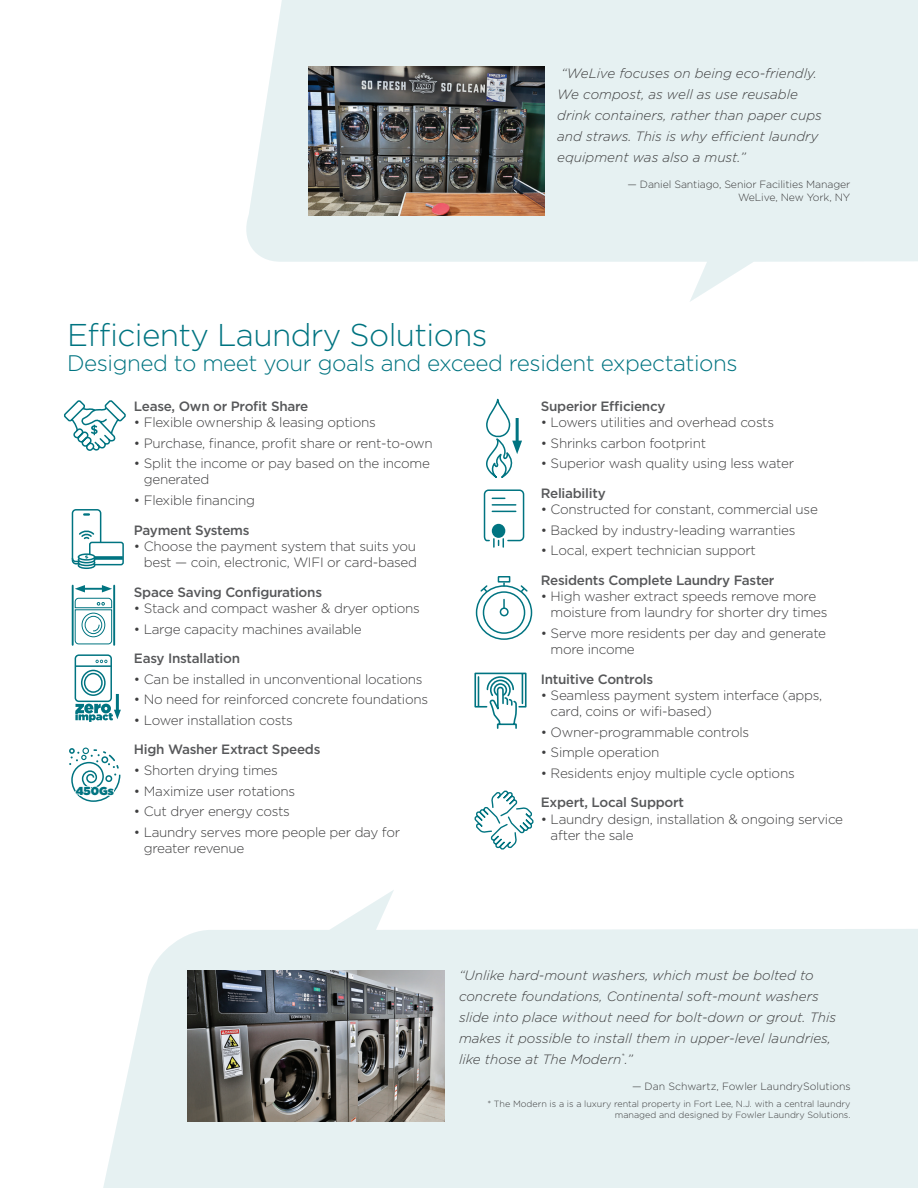
<style>
.page{position:relative;width:918px;height:1188px;background:#fff}
.page>*{position:absolute;margin:0;border:0;box-sizing:border-box;transform-origin:0 0}
.Title_1{font:300 31.5px "Gotham";letter-spacing:-.02em;color:#007481}
.Title_1-2{font:300 22.5px "Gotham";letter-spacing:-.02em;color:#007481}
.t1{font:300 13.5px/16.2px "Gotham";letter-spacing:-.02em;color:#3e3e3f}
.t2{font:italic 300 13.5px/21px "Gotham";color:#3e3e3f}
.t3{font:500 13.5px "Gotham";letter-spacing:-.02em;color:#57585a}
.t4{font:900 11.55px "Gotham";color:#007481}
.t5{font:300 10.5px "Gotham";letter-spacing:-.01em;color:#3e3e3f}
.t6{font:300 9px/10.8px "Gotham";color:#3e3e3f;text-align:right}
</style>
<div class="page">
<svg style="left:103px;top:890px;width:815px;height:298px;fill:#e6f1f2"></svg>
<svg style="left:246px;top:0;width:672px;height:302px;fill:#e6f1f2"></svg>
<svg style="left:474px;top:790px;width:60px;height:60px"></svg>
<hr style="left:72px;top:586px;width:2px;height:59px;background:#007481">
<hr style="left:113px;top:586px;width:2px;height:59px;background:#007481">
<svg style="left:74px;top:585px;width:39px;height:60px"></svg>
<svg style="left:474px;top:398px;width:55px;height:331px"></svg>
<svg style="left:64px;top:400px;width:62px;height:51px"></svg>
<div style="left:72px;top:509px;width:29px;height:56px;border:2px solid #007481;border-radius:4px"></div>
<svg style="left:79px;top:530px;width:16px;height:10px"></svg>
<svg style="left:84px;top:513px;width:5px;height:3px"></svg>
<div style="left:90px;top:542px;width:33px;height:23px;background:#fff;border-radius:2px"></div>
<div style="left:89px;top:542px;width:35px;height:23px;border:2px solid #007481;border-radius:2px"></div>
<svg style="left:99px;top:556px;width:24px;height:4px"></svg>
<div style="left:78px;top:563px;width:17px;height:5px;background:#59a4ad;border-radius:50%"></div>
<div style="left:78px;top:562px;width:17px;height:7px;border:2px solid #007481;border-radius:50%"></div>
<div style="left:78px;top:559px;width:17px;height:7px;border:2px solid #007481;border-radius:50%"></div>
<div style="left:78px;top:553px;width:17px;height:8px;border:2px solid #007481;border-radius:50%"></div>
<svg style="left:71px;top:555px;width:28px;height:8px"></svg>
<img style="left:188px;top:970px;width:256px;height:151px">
<img style="left:308px;top:67px;width:236px;height:148px">
<svg style="left:69px;top:748px;width:52px;height:54px"></svg>
<hr style="left:116px;top:694px;width:3px;height:17px;background:#007481">
<svg style="left:75px;top:704px;width:46px;height:18px"></svg>
<div style="left:81px;top:670px;width:25px;height:26px;border:2px solid #007481;border-radius:50%"></div>
<div style="left:84px;top:673px;width:19px;height:20px;border:2px solid #007481;border-radius:50%"></div>
<svg style="left:96px;top:660px;width:11px;height:3px"></svg>
<div style="left:75px;top:654px;width:37px;height:48px;border:2px solid #007481;border-radius:4px"></div>
<hr style="left:75px;top:665px;width:36px;height:2px;background:#007481">
<p class="t2" style="left:557px;top:63px;width:266px;text-indent:4px">“WeLive focuses on being eco-friendly.<br>We compost, as well as use reusable drink containers, rather than paper cups and straws. This is why efficient laundry equipment was also a must.”</p>
<p class="t5" style="left:628px;top:178px;width:224px">— Daniel Santiago, Senior Facilities Manager</p>
<p class="t5" style="left:738px;top:191px;width:114px">WeLive, New York, NY</p>
<p class="Title_1" style="left:67px;top:315px;width:422px">Efficienty Laundry Solutions</p>
<p class="Title_1-2" style="left:67px;top:349px;width:672px">Designed to meet your goals and exceed resident expectations</p>
<p class="t3" style="left:134px;top:397px;width:176px">Lease, Own or Profit Share</p>
<p class="t1" style="left:134px;top:414px;width:243px">• Flexible ownership &amp; leasing options</p>
<p class="t1" style="left:134px;top:435px;width:300px">• Purchase, finance, profit share or rent-to-own</p>
<p class="t1" style="left:144px;top:455px;width:288px;text-indent:-10px">• Split the income or pay based on the income generated</p>
<p class="t1" style="left:134px;top:492px;width:123px">• Flexible financing</p>
<p class="t3" style="left:134px;top:521px;width:117px">Payment Systems</p>
<p class="t1" style="left:134px;top:538px;width:285px;text-align:right">• Choose the payment system that suits you best — coin, electronic, WIFI or card-based</p>
<p class="t3" style="left:134px;top:583px;width:190px">Space Saving Configurations</p>
<p class="t1" style="left:134px;top:600px;width:288px">• Stack and compact washer &amp; dryer options</p>
<p class="t1" style="left:134px;top:620px;width:229px">• Large capacity machines available</p>
<p class="t3" style="left:134px;top:650px;width:108px">Easy Installation</p>
<p class="t1" style="left:134px;top:670px;width:290px">• Can be installed in unconventional locations</p>
<p class="t1" style="left:134px;top:691px;width:296px">• No need for reinforced concrete foundations</p>
<p class="t1" style="left:134px;top:712px;width:161px">• Lower installation costs</p>
<p class="t3" style="left:134px;top:741px;width:188px">High Washer Extract Speeds</p>
<p class="t1" style="left:134px;top:762px;width:146px">• Shorten drying times</p>
<p class="t1" style="left:134px;top:782px;width:163px">• Maximize user rotations</p>
<p class="t1" style="left:134px;top:803px;width:157px">• Cut dryer energy costs</p>
<p class="t1" style="left:144px;top:823px;width:258px;text-indent:-10px">• Laundry serves more people per day for greater revenue</p>
<p class="t3" style="left:541px;top:397px;width:126px">Superior Efficiency</p>
<p class="t1" style="left:541px;top:414px;width:235px">• Lowers utilities and overhead costs</p>
<p class="t1" style="left:541px;top:435px;width:167px">• Shrinks carbon footprint</p>
<p class="t1" style="left:541px;top:455px;width:255px">• Superior wash quality using less water</p>
<p class="t3" style="left:541px;top:484px;width:66px">Reliability</p>
<p class="t1" style="left:541px;top:501px;width:279px">• Constructed for constant, commercial use</p>
<p class="t1" style="left:541px;top:521px;width:256px">• Backed by industry-leading warranties</p>
<p class="t1" style="left:541px;top:542px;width:217px">• Local, expert technician support</p>
<p class="t3" style="left:541px;top:571px;width:235px">Residents Complete Laundry Faster</p>
<p class="t1" style="left:551px;top:588px;width:278px;text-indent:-10px">• High washer extract speeds remove more moisture from laundry for shorter dry times</p>
<p class="t1" style="left:551px;top:625px;width:277px;text-indent:-10px">• Serve more residents per day and generate more income</p>
<p class="t3" style="left:541px;top:670px;width:114px">Intuitive Controls</p>
<p class="t1" style="left:551px;top:687px;width:273px;text-indent:-10px">• Seamless payment system interface (apps, card, coins or wifi-based)</p>
<p class="t1" style="left:541px;top:723px;width:210px">• Owner-programmable controls</p>
<p class="t1" style="left:541px;top:744px;width:120px">• Simple operation</p>
<p class="t1" style="left:541px;top:764px;width:255px">• Residents enjoy multiple cycle options</p>
<p class="t3" style="left:541px;top:794px;width:145px">Expert, Local Support</p>
<p class="t1" style="left:551px;top:810px;width:294px;text-indent:-10px">• Laundry design, installation &amp; ongoing service after the sale</p>
<p class="t4" style="left:76px;top:782px;width:40px">450Gs</p>
<p class="t2" style="left:459px;top:964px;width:379px">“Unlike hard-mount washers, which must be bolted to concrete foundations, Continental soft-mount washers slide into place without need for bolt-down or grout. This makes it possible to install them in upper-level laundries, like those at The Modern<sup>*</sup>.”</p>
<p class="t5" style="left:632px;top:1079px;width:220px">— Dan Schwartz, Fowler LaundrySolutions</p>
<p class="t6" style="left:487px;top:1098px;width:365px">* The Modern is a is a luxury rental property in Fort Lee, N.J. with a central laundry managed and designed by Fowler Laundry Solutions.</p>
</div>
